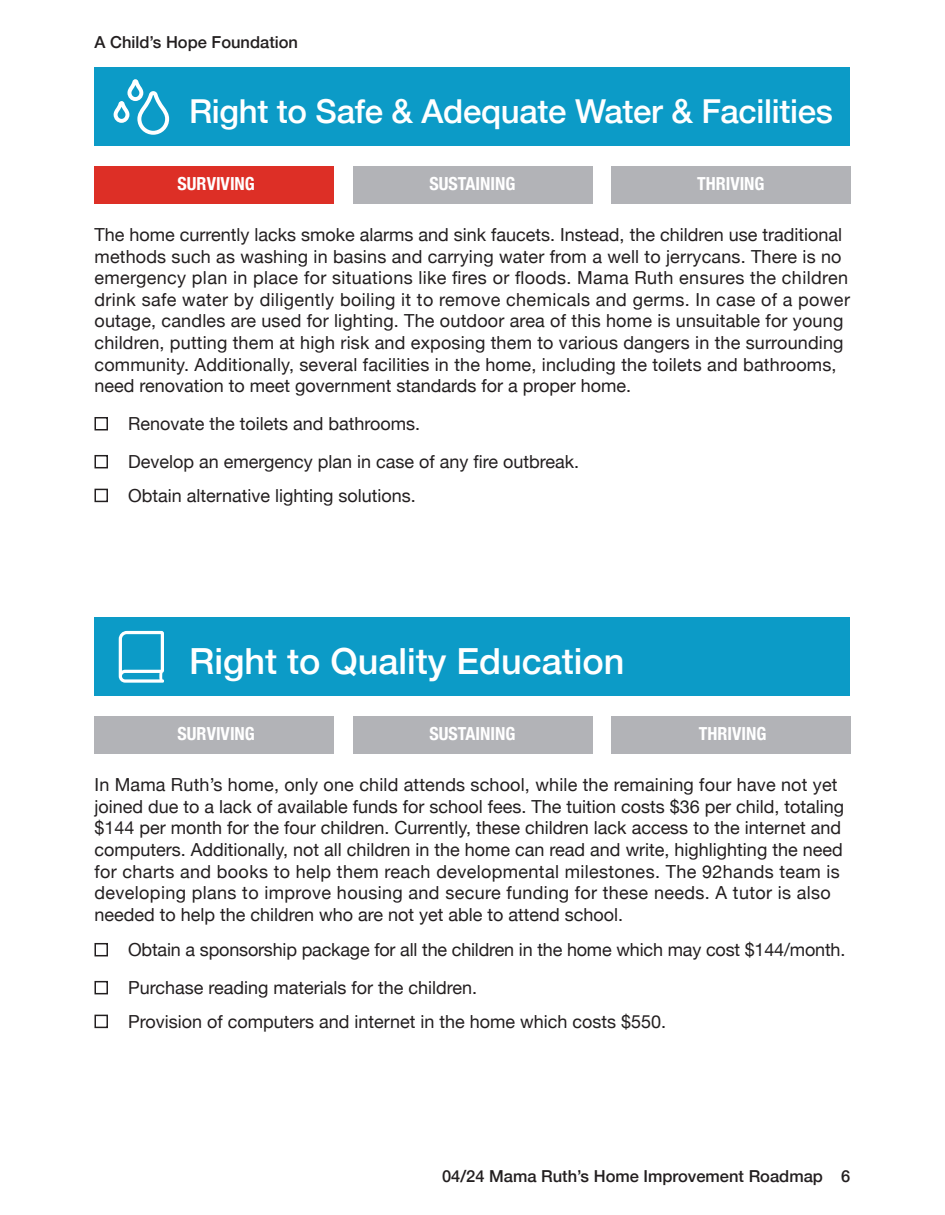
<style>
.page{position:relative;width:945px;height:1215px;background:#fff}
.page>*{position:absolute;margin:0;border:0;box-sizing:border-box;transform-origin:0 0}
.t1{font:500 36px "Helvetica Neue";color:#fff}
.t2{font:500 33px "Helvetica Neue";letter-spacing:-.01em;color:#fff}
.Body{font:18px/21.6px "Helvetica Neue";color:#231f20}
.Table_Header{font:700 condensed 18px "Helvetica Neue";color:#fff}
.Numbering{font:500 16.5px "Helvetica Neue";color:#231f20}
</style>
<div class="page">
<div style="left:94px;top:68px;width:756px;height:78px;background:#0c9bc7"></div>
<div style="left:94px;top:617px;width:756px;height:79px;background:#0c9bc7"></div>
<svg style="left:114px;top:79px;width:55px;height:56px"></svg>
<svg style="left:119px;top:631px;width:45px;height:52px"></svg>
<div style="left:94px;top:417px;width:14px;height:13px;border:2px solid #231f20"></div>
<div style="left:94px;top:943px;width:14px;height:13px;border:2px solid #231f20"></div>
<div style="left:94px;top:455px;width:14px;height:13px;border:2px solid #231f20"></div>
<div style="left:94px;top:981px;width:14px;height:13px;border:2px solid #231f20"></div>
<div style="left:94px;top:489px;width:14px;height:13px;border:2px solid #231f20"></div>
<div style="left:94px;top:1015px;width:14px;height:13px;border:2px solid #231f20"></div>
<div style="left:94px;top:166px;width:240px;height:38px;background:#dd2f26"></div>
<div style="left:94px;top:716px;width:240px;height:38px;background:#b2b3b7"></div>
<div style="left:353px;top:166px;width:239px;height:38px;background:#b2b3b7"></div>
<div style="left:353px;top:716px;width:239px;height:38px;background:#b2b3b7"></div>
<div style="left:611px;top:166px;width:239px;height:38px;background:#b2b3b7"></div>
<div style="left:611px;top:716px;width:239px;height:38px;background:#b2b3b7"></div>
<p class="Numbering" style="left:94px;top:29px;width:205px">A Child’s Hope Foundation</p>
<h3 class="t2" style="left:189px;top:85px;width:645px">Right to Safe &amp; Adequate Water &amp; Facilities</h3>
<p class="Table_Header" style="left:178px;top:169px;width:79px">SURVIVING</p>
<p class="Table_Header" style="left:430px;top:169px;width:87px">SUSTAINING</p>
<p class="Table_Header" style="left:697px;top:169px;width:69px">THRIVING</p>
<p class="Body" style="left:94px;top:225px;width:757px">The home currently lacks smoke alarms and sink faucets. Instead, the children use traditional methods such as washing in basins and carrying water from a well to jerrycans. There is no emergency plan in place for situations like fires or floods. Mama Ruth ensures the children drink safe water by diligently boiling it to remove chemicals and germs. In case of a power outage, candles are used for lighting. The outdoor area of this home is unsuitable for young children, putting them at high risk and exposing them to various dangers in the surrounding community. Additionally, several facilities in the home, including the toilets and bathrooms, need renovation to meet government standards for a proper home.</p>
<p class="Body" style="left:128px;top:414px;width:294px">Renovate the toilets and bathrooms.</p>
<p class="Body" style="left:128px;top:452px;width:452px">Develop an emergency plan in case of any fire outbreak.</p>
<p class="Body" style="left:128px;top:486px;width:289px">Obtain alternative lighting solutions.</p>
<h3 class="t1" style="left:189px;top:633px;width:437px">Right to Quality Education</h3>
<p class="Table_Header" style="left:178px;top:719px;width:79px">SURVIVING</p>
<p class="Table_Header" style="left:430px;top:719px;width:87px">SUSTAINING</p>
<p class="Table_Header" style="left:699px;top:719px;width:69px">THRIVING</p>
<p class="Body" style="left:94px;top:775px;width:751px">In Mama Ruth’s home, only one child attends school, while the remaining four have not yet joined due to a lack of available funds for school fees. The tuition costs $36 per child, totaling $144 per month for the four children. Currently, these children lack access to the internet and computers. Additionally, not all children in the home can read and write, highlighting the need for charts and books to help them reach developmental milestones. The 92hands team is developing plans to improve housing and secure funding for these needs. A tutor is also needed to help the children who are not yet able to attend school.</p>
<p class="Body" style="left:128px;top:940px;width:719px">Obtain a sponsorship package for all the children in the home which may cost $144/month.</p>
<p class="Body" style="left:128px;top:978px;width:351px">Purchase reading materials for the children.</p>
<p class="Body" style="left:128px;top:1012px;width:540px">Provision of computers and internet in the home which costs $550.</p>
<p class="Numbering" style="left:442px;top:1163px;width:410px">04/24 Mama Ruth’s Home Improvement Roadmap 6</p>
</div>
